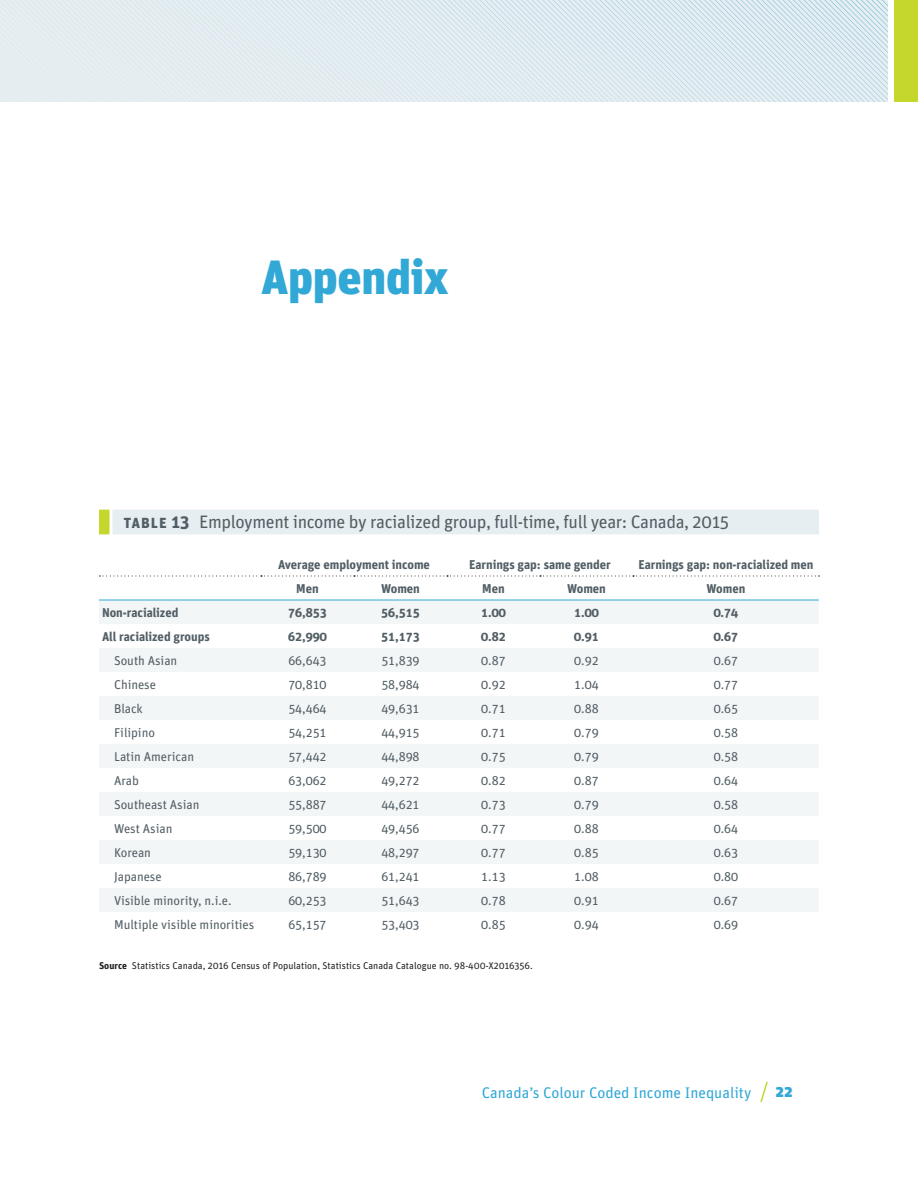
<style>
.page{position:relative;width:918px;height:1188px;background:#fff}
.page>*{position:absolute;margin:0;border:0;box-sizing:border-box;transform-origin:0 0}
.Chapter_title{font:900 48px "Unit";letter-spacing:-.005em;color:#31a8d5}
.Figure_title{font:18px "Unit OT";letter-spacing:-.02em;color:#525e65}
.t1{font:15.3px "Unit OT";color:#31a8d5}
.t2{font:900 15.3px "Unit";color:#31a8d5}
.Table_text{font:12.75px "Unit OT";letter-spacing:-.005em;color:#525e65}
.Table_text-2{font:700 12.75px "Unit OT";letter-spacing:-.005em;color:#525e65}
.Table_text__interior{font:700 12.75px "Unit OT";letter-spacing:-.005em;color:#525e65}
.Table_header{font:700 12.75px "Unit OT";letter-spacing:-.03em;color:#525e65}
.Figure_source{font:9.75px "Unit";color:#231f20}
.s1{font-weight:700}
.s2{font-family:"Unit OT";font-weight:700}
</style>
<div class="page">
<svg style="left:760px;top:1081px;width:8px;height:22px"></svg>
<div style="left:0;top:0;width:888px;height:102px;background:#e7eef1"></div>
<div style="left:894px;top:0;width:24px;height:102px;background:#c5d62d"></div>
<svg style="left:138px;top:0;width:750px;height:102px"></svg>
<div style="left:112px;top:510px;width:707px;height:24px;background:#e7eef1"></div>
<div style="left:99px;top:510px;width:11px;height:24px;background:#c5d62d"></div>
<svg style="left:99px;top:601px;width:720px;height:311px;fill:#f3f6f7"></svg>
<hr style="left:99px;top:600px;width:162px;height:1px;background:#31a8d5">
<hr style="left:261px;top:600px;width:93px;height:1px;background:#31a8d5">
<hr style="left:354px;top:600px;width:93px;height:1px;background:#31a8d5">
<hr style="left:447px;top:600px;width:93px;height:1px;background:#31a8d5">
<hr style="left:540px;top:600px;width:93px;height:1px;background:#31a8d5">
<hr style="left:633px;top:600px;width:186px;height:1px;background:#31a8d5">
<svg style="left:99px;top:575px;width:720px;height:2px"></svg>
<p class="Chapter_title" style="left:261px;top:247px;width:189px">Appendix</p>
<p class="Figure_title" style="left:123px;top:511px;width:608px"><span class="s1">Table 13</span> Employment income by racialized group, full-time, full year: Canada, 2015</p>
<p class="Table_text__interior" style="left:278px;top:557px;width:153px">Average employment income</p>
<p class="Table_text__interior" style="left:469px;top:557px;width:143px">Earnings gap: same gender</p>
<p class="Table_text__interior" style="left:638px;top:557px;width:177px">Earnings gap: non-racialized men</p>
<p class="Table_header" style="left:296px;top:581px;width:24px">Men</p>
<p class="Table_header" style="left:381px;top:581px;width:40px">Women</p>
<p class="Table_header" style="left:482px;top:581px;width:24px">Men</p>
<p class="Table_header" style="left:567px;top:581px;width:40px">Women</p>
<p class="Table_header" style="left:706px;top:581px;width:40px">Women</p>
<p class="Table_text-2" style="left:102px;top:605px;width:78px">Non-racialized</p>
<p class="Table_text-2" style="left:288px;top:605px;width:40px">76,853</p>
<p class="Table_text-2" style="left:381px;top:605px;width:40px">56,515</p>
<p class="Table_text-2" style="left:481px;top:605px;width:26px">1.00</p>
<p class="Table_text-2" style="left:574px;top:605px;width:26px">1.00</p>
<p class="Table_text-2" style="left:714px;top:605px;width:26px">0.74</p>
<p class="Table_text-2" style="left:102px;top:629px;width:109px">All racialized groups</p>
<p class="Table_text-2" style="left:288px;top:629px;width:40px">62,990</p>
<p class="Table_text-2" style="left:381px;top:629px;width:40px">51,173</p>
<p class="Table_text-2" style="left:481px;top:629px;width:26px">0.82</p>
<p class="Table_text-2" style="left:574px;top:629px;width:26px">0.91</p>
<p class="Table_text-2" style="left:714px;top:629px;width:26px">0.67</p>
<p class="Table_text" style="left:114px;top:653px;width:65px">South Asian</p>
<p class="Table_text" style="left:288px;top:653px;width:40px">66,643</p>
<p class="Table_text" style="left:381px;top:653px;width:40px">51,839</p>
<p class="Table_text" style="left:481px;top:653px;width:26px">0.87</p>
<p class="Table_text" style="left:574px;top:653px;width:26px">0.92</p>
<p class="Table_text" style="left:714px;top:653px;width:26px">0.67</p>
<p class="Table_text" style="left:114px;top:677px;width:43px">Chinese</p>
<p class="Table_text" style="left:288px;top:677px;width:40px">70,810</p>
<p class="Table_text" style="left:381px;top:677px;width:40px">58,984</p>
<p class="Table_text" style="left:481px;top:677px;width:26px">0.92</p>
<p class="Table_text" style="left:574px;top:677px;width:26px">1.04</p>
<p class="Table_text" style="left:714px;top:677px;width:26px">0.77</p>
<p class="Table_text" style="left:114px;top:701px;width:30px">Black</p>
<p class="Table_text" style="left:288px;top:701px;width:40px">54,464</p>
<p class="Table_text" style="left:381px;top:701px;width:40px">49,631</p>
<p class="Table_text" style="left:481px;top:701px;width:26px">0.71</p>
<p class="Table_text" style="left:574px;top:701px;width:26px">0.88</p>
<p class="Table_text" style="left:714px;top:701px;width:26px">0.65</p>
<p class="Table_text" style="left:114px;top:725px;width:42px">Filipino</p>
<p class="Table_text" style="left:288px;top:725px;width:40px">54,251</p>
<p class="Table_text" style="left:381px;top:725px;width:40px">44,915</p>
<p class="Table_text" style="left:481px;top:725px;width:26px">0.71</p>
<p class="Table_text" style="left:574px;top:725px;width:26px">0.79</p>
<p class="Table_text" style="left:714px;top:725px;width:26px">0.58</p>
<p class="Table_text" style="left:114px;top:749px;width:81px">Latin American</p>
<p class="Table_text" style="left:288px;top:749px;width:40px">57,442</p>
<p class="Table_text" style="left:381px;top:749px;width:40px">44,898</p>
<p class="Table_text" style="left:481px;top:749px;width:26px">0.75</p>
<p class="Table_text" style="left:574px;top:749px;width:26px">0.79</p>
<p class="Table_text" style="left:714px;top:749px;width:26px">0.58</p>
<p class="Table_text" style="left:114px;top:773px;width:26px">Arab</p>
<p class="Table_text" style="left:288px;top:773px;width:40px">63,062</p>
<p class="Table_text" style="left:381px;top:773px;width:40px">49,272</p>
<p class="Table_text" style="left:481px;top:773px;width:26px">0.82</p>
<p class="Table_text" style="left:574px;top:773px;width:26px">0.87</p>
<p class="Table_text" style="left:714px;top:773px;width:26px">0.64</p>
<p class="Table_text" style="left:114px;top:797px;width:87px">Southeast Asian</p>
<p class="Table_text" style="left:288px;top:797px;width:40px">55,887</p>
<p class="Table_text" style="left:381px;top:797px;width:40px">44,621</p>
<p class="Table_text" style="left:481px;top:797px;width:26px">0.73</p>
<p class="Table_text" style="left:574px;top:797px;width:26px">0.79</p>
<p class="Table_text" style="left:714px;top:797px;width:26px">0.58</p>
<p class="Table_text" style="left:114px;top:821px;width:60px">West Asian</p>
<p class="Table_text" style="left:288px;top:821px;width:40px">59,500</p>
<p class="Table_text" style="left:381px;top:821px;width:40px">49,456</p>
<p class="Table_text" style="left:481px;top:821px;width:26px">0.77</p>
<p class="Table_text" style="left:574px;top:821px;width:26px">0.88</p>
<p class="Table_text" style="left:714px;top:821px;width:26px">0.64</p>
<p class="Table_text" style="left:114px;top:845px;width:38px">Korean</p>
<p class="Table_text" style="left:288px;top:845px;width:40px">59,130</p>
<p class="Table_text" style="left:381px;top:845px;width:40px">48,297</p>
<p class="Table_text" style="left:481px;top:845px;width:26px">0.77</p>
<p class="Table_text" style="left:574px;top:845px;width:26px">0.85</p>
<p class="Table_text" style="left:714px;top:845px;width:26px">0.63</p>
<p class="Table_text" style="left:114px;top:869px;width:49px">Japanese</p>
<p class="Table_text" style="left:288px;top:869px;width:40px">86,789</p>
<p class="Table_text" style="left:381px;top:869px;width:40px">61,241</p>
<p class="Table_text" style="left:481px;top:869px;width:26px">1.13</p>
<p class="Table_text" style="left:574px;top:869px;width:26px">1.08</p>
<p class="Table_text" style="left:714px;top:869px;width:26px">0.80</p>
<p class="Table_text" style="left:114px;top:893px;width:119px">Visible minority, n.i.e.</p>
<p class="Table_text" style="left:288px;top:893px;width:40px">60,253</p>
<p class="Table_text" style="left:381px;top:893px;width:40px">51,643</p>
<p class="Table_text" style="left:481px;top:893px;width:26px">0.78</p>
<p class="Table_text" style="left:574px;top:893px;width:26px">0.91</p>
<p class="Table_text" style="left:714px;top:893px;width:26px">0.67</p>
<p class="Table_text" style="left:114px;top:917px;width:142px">Multiple visible minorities</p>
<p class="Table_text" style="left:288px;top:917px;width:40px">65,157</p>
<p class="Table_text" style="left:381px;top:917px;width:40px">53,403</p>
<p class="Table_text" style="left:481px;top:917px;width:26px">0.85</p>
<p class="Table_text" style="left:574px;top:917px;width:26px">0.94</p>
<p class="Table_text" style="left:714px;top:917px;width:26px">0.69</p>
<p class="Figure_source" style="left:99px;top:960px;width:435px"><span class="s2">Source</span> Statistics Canada, 2016 Census of Population, Statistics Canada Catalogue no. 98-400-X2016356.</p>
<p class="t1" style="left:482px;top:1084px;width:271px">Canada’s Colour Coded Income Inequality</p>
<p class="t2" style="left:776px;top:1082px;width:18px">22</p>
</div>
